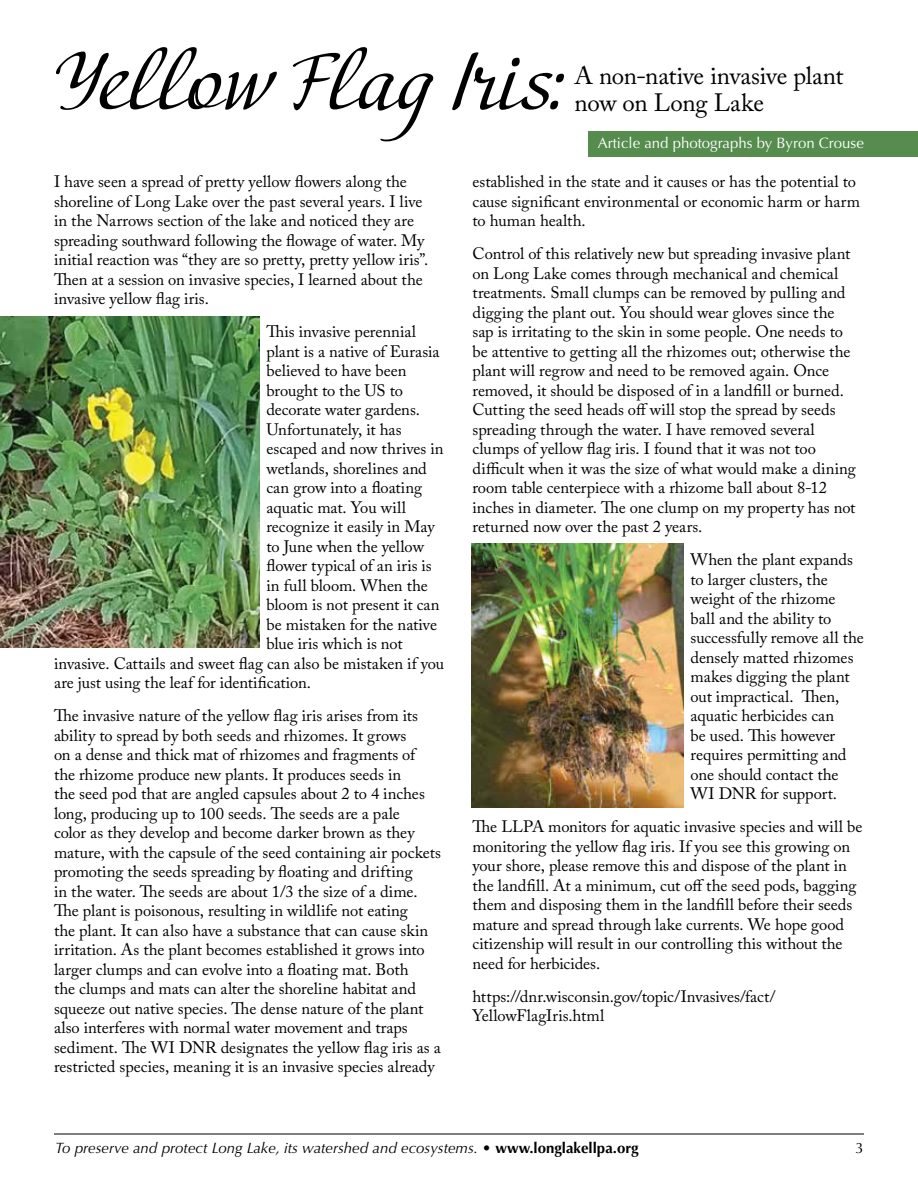
<style>
.page{position:relative;width:918px;height:1188px;background:#fff}
.page>*{position:absolute;margin:0;border:0;box-sizing:border-box;transform-origin:0 0}
.t1{font:78.9px "Adventure";letter-spacing:-.015em;color:#000}
.t2{font:24.9px/27px "Adobe Caslon Pro";letter-spacing:-.01em;color:#000}
.t3{font:16.5px/19.5px "Adobe Caslon Pro";color:#000}
.t4{font:italic 15px "Optima";color:#000}
.t5{font:15px "Optima";color:#fff}
.t6{font:15px "Optima";color:#000}
.s1{font-style:normal}
.s2{font-weight:700;font-style:normal}
</style>
<div class="page">
<hr style="left:54px;top:1134px;width:810px;height:1px;background:#000">
<div style="left:589px;top:131px;width:329px;height:26px;background:#568d4f"></div>
<img style="left:0;top:316px;width:260px;height:331px">
<img style="left:472px;top:543px;width:212px;height:265px">
<h1 class="t1" style="left:54px;top:34px;width:512px">Yellow Flag Iris:</h1>
<h2 class="t2" style="left:575px;top:62px;width:270px">A non-native invasive plant now on Long Lake</h2>
<p class="t5" style="left:598px;top:134px;width:268px">Article and photographs by Byron Crouse</p>
<p class="t3" style="left:54px;top:172px;width:376px">I have seen a spread of pretty yellow flowers along the shoreline of Long Lake over the past several years. I live in the Narrows section of the lake and noticed they are spreading southward following the flowage of water. My initial reaction was “they are so pretty, pretty yellow iris”.<br>Then at a session on invasive species, I learned about the invasive yellow flag iris.</p>
<p class="t3" style="left:266px;top:322px;width:151px">This invasive perennial</p>
<p class="t3" style="left:266px;top:341px;width:175px">plant is a native of Eurasia</p>
<p class="t3" style="left:266px;top:361px;width:142px">believed to have been</p>
<p class="t3" style="left:266px;top:380px;width:138px">brought to the US to</p>
<p class="t3" style="left:266px;top:400px;width:155px">decorate water gardens.</p>
<p class="t3" style="left:266px;top:419px;width:137px">Unfortunately, it has</p>
<p class="t3" style="left:266px;top:439px;width:179px">escaped and now thrives in</p>
<p class="t3" style="left:266px;top:458px;width:162px">wetlands, shorelines and</p>
<p class="t3" style="left:266px;top:478px;width:157px">can grow into a floating</p>
<p class="t3" style="left:266px;top:497px;width:141px">aquatic mat. You will</p>
<p class="t3" style="left:266px;top:517px;width:170px">recognize it easily in May</p>
<p class="t3" style="left:266px;top:536px;width:159px">to June when the yellow</p>
<p class="t3" style="left:266px;top:556px;width:167px">flower typical of an iris is</p>
<p class="t3" style="left:266px;top:575px;width:163px">in full bloom. When the</p>
<p class="t3" style="left:266px;top:595px;width:175px">bloom is not present it can</p>
<p class="t3" style="left:266px;top:614px;width:172px">be mistaken for the native</p>
<p class="t3" style="left:266px;top:634px;width:138px">blue iris which is not</p>
<p class="t3" style="left:54px;top:653px;width:392px">invasive. Cattails and sweet flag can also be mistaken if you</p>
<p class="t3" style="left:54px;top:673px;width:259px">are just using the leaf for identification.</p>
<p class="t3" style="left:54px;top:706px;width:388px">The invasive nature of the yellow flag iris arises from its ability to spread by both seeds and rhizomes. It grows<br>on a dense and thick mat of rhizomes and fragments of<br>the rhizome produce new plants. It produces seeds in<br>the seed pod that are angled capsules about 2 to 4 inches long, producing up to 100 seeds. The seeds are a pale<br>color as they develop and become darker brown as they mature, with the capsule of the seed containing air pockets promoting the seeds spreading by floating and drifting<br>in the water. The seeds are about 1/3 the size of a dime.<br>The plant is poisonous, resulting in wildlife not eating<br>the plant. It can also have a substance that can cause skin irritation. As the plant becomes established it grows into larger clumps and can evolve into a floating mat. Both<br>the clumps and mats can alter the shoreline habitat and squeeze out native species. The dense nature of the plant also interferes with normal water movement and traps sediment. The WI DNR designates the yellow flag iris as a restricted species, meaning it is an invasive species already</p>
<p class="t3" style="left:473px;top:172px;width:389px">established in the state and it causes or has the potential to cause significant environmental or economic harm or harm to human health.</p>
<p class="t3" style="left:473px;top:244px;width:385px">Control of this relatively new but spreading invasive plant on Long Lake comes through mechanical and chemical treatments. Small clumps can be removed by pulling and digging the plant out. You should wear gloves since the sap is irritating to the skin in some people. One needs to be attentive to getting all the rhizomes out; otherwise the plant will regrow and need to be removed again. Once removed, it should be disposed of in a landfill or burned.<br>Cutting the seed heads off will stop the spread by seeds spreading through the water. I have removed several clumps of yellow flag iris. I found that it was not too difficult when it was the size of what would make a dining room table centerpiece with a rhizome ball about 8-12 inches in diameter. The one clump on my property has not returned now over the past 2 years.</p>
<p class="t3" style="left:691px;top:550px;width:175px">When the plant expands to larger clusters, the weight of the rhizome ball and the ability to successfully remove all the densely matted rhizomes makes digging the plant out impractical. Then, aquatic herbicides can<br>be used. This however requires permitting and one should contact the<br>WI DNR for support.</p>
<p class="t3" style="left:473px;top:817px;width:391px">The LLPA monitors for aquatic invasive species and will be monitoring the yellow flag iris. If you see this growing on your shore, please remove this and dispose of the plant in the landfill. At a minimum, cut off the seed pods, bagging them and disposing them in the landfill before their seeds mature and spread through lake currents. We hope good citizenship will result in our controlling this without the need for herbicides.</p>
<p class="t3" style="left:473px;top:986px;width:305px">https://dnr.wisconsin.gov/topic/Invasives/fact/<br>YellowFlagIris.html</p>
<p class="t4" style="left:55px;top:1139px;width:585px">To preserve and protect Long Lake, its watershed and ecosystems. <span class="s1">•</span> <span class="s2">www.longlakellpa.org</span></p>
<p class="t6" style="left:856px;top:1139px;width:10px">3</p>
</div>
